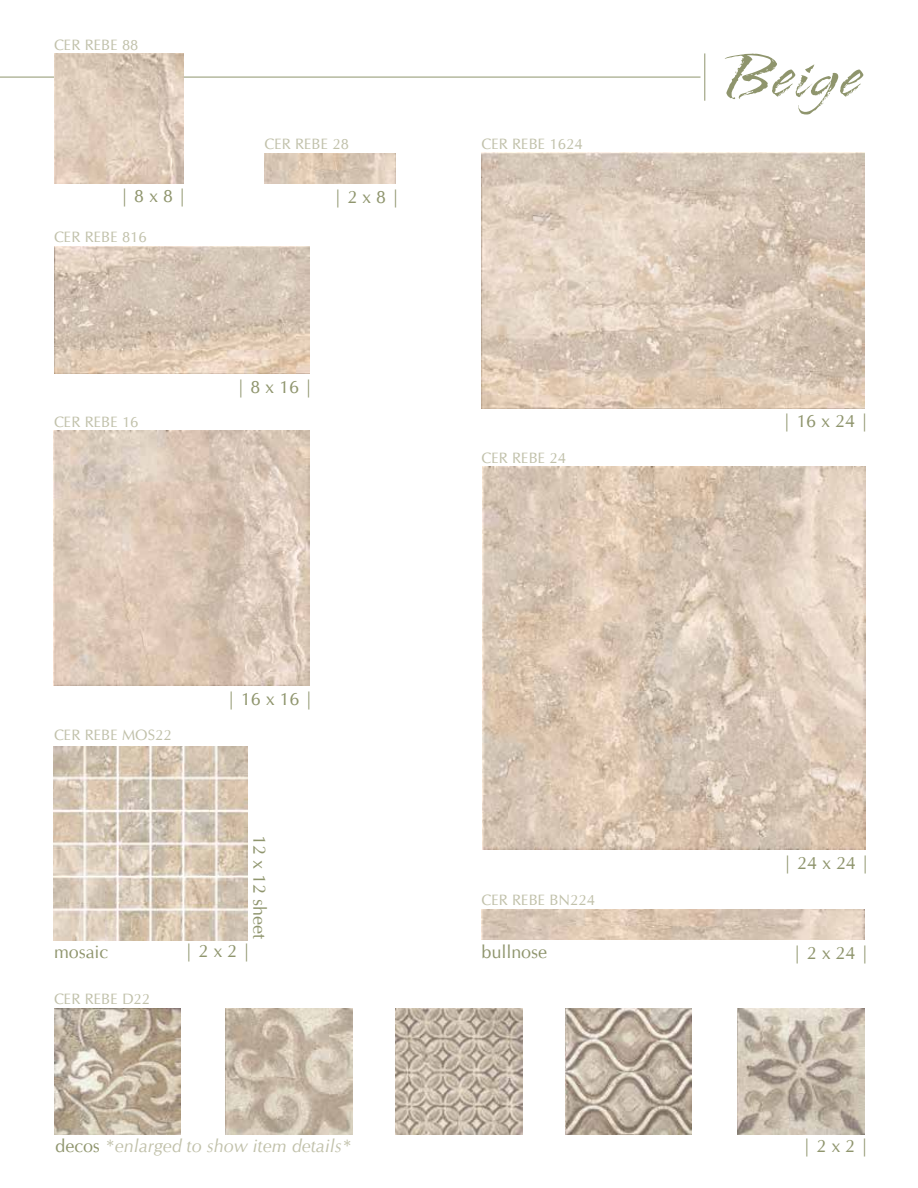
<style>
.page{position:relative;width:918px;height:1188px;background:#fff}
.page>*{position:absolute;margin:0;border:0;box-sizing:border-box;transform-origin:0 0}
.t1{font:72px "Arid ITCTT";letter-spacing:.01em;color:#8f956d}
.t2{font:18px "CG Omega";color:#8f956d}
.t3{font:italic 18px "CG Omega";color:#c1c1aa}
.t4{font:15px "CG Omega";color:#c1c1aa}
.s1{font-style:normal;color:#8f956d}
</style>
<div class="page">
<hr style="left:0;top:77px;width:700px;height:1px;background:#8f956d">
<hr style="left:704px;top:53px;width:1px;height:48px;background:#8f956d">
<img style="left:483px;top:467px;width:382px;height:382px">
<img style="left:482px;top:153px;width:382px;height:255px">
<img style="left:54px;top:430px;width:255px;height:256px">
<img style="left:54px;top:246px;width:255px;height:127px">
<img style="left:54px;top:54px;width:129px;height:129px">
<img style="left:264px;top:153px;width:132px;height:31px">
<img style="left:481px;top:909px;width:383px;height:31px">
<img style="left:225px;top:1008px;width:127px;height:127px">
<img style="left:395px;top:1008px;width:127px;height:127px">
<img style="left:54px;top:1008px;width:127px;height:127px">
<img style="left:565px;top:1008px;width:127px;height:127px">
<img style="left:738px;top:1008px;width:126px;height:127px">
<img style="left:54px;top:747px;width:194px;height:193px">
<p class="t4" style="left:54px;top:36px;width:86px">CER REBE 88</p>
<p class="t4" style="left:264px;top:135px;width:86px">CER REBE 28</p>
<p class="t2" style="left:120px;top:185px;width:68px">| 8 x 8 |</p>
<p class="t2" style="left:333px;top:186px;width:68px">| 2 x 8 |</p>
<p class="t4" style="left:54px;top:228px;width:94px">CER REBE 816</p>
<p class="t4" style="left:54px;top:413px;width:86px">CER REBE 16</p>
<p class="t2" style="left:236px;top:376px;width:78px">| 8 x 16 |</p>
<p class="t4" style="left:482px;top:135px;width:103px">CER REBE 1624</p>
<p class="t4" style="left:482px;top:449px;width:86px">CER REBE 24</p>
<p class="t4" style="left:54px;top:726px;width:119px">CER REBE MOS22</p>
<p class="t2" style="left:227px;top:688px;width:88px">| 16 x 16 |</p>
<p class="t2" style="left:271px;top:835px;width:105px;rotate:90deg">12 x 12 sheet</p>
<p class="t4" style="left:482px;top:891px;width:115px">CER REBE BN224</p>
<h1 class="t1" style="left:727px;top:37px;width:136px">Beige</h1>
<p class="t2" style="left:782px;top:410px;width:88px">| 16 x 24 |</p>
<p class="t2" style="left:783px;top:852px;width:88px">| 24 x 24 |</p>
<p class="t2" style="left:54px;top:941px;width:56px">mosaic</p>
<p class="t2" style="left:184px;top:940px;width:68px">| 2 x 2 |</p>
<p class="t2" style="left:481px;top:941px;width:67px">bullnose</p>
<p class="t2" style="left:793px;top:942px;width:78px">| 2 x 24 |</p>
<p class="t4" style="left:54px;top:990px;width:98px">CER REBE D22</p>
<p class="t3" style="left:56px;top:1135px;width:298px"><span class="s1">decos</span> *enlarged to show item details*</p>
<p class="t2" style="left:802px;top:1135px;width:68px">| 2 x 2 |</p>
</div>
